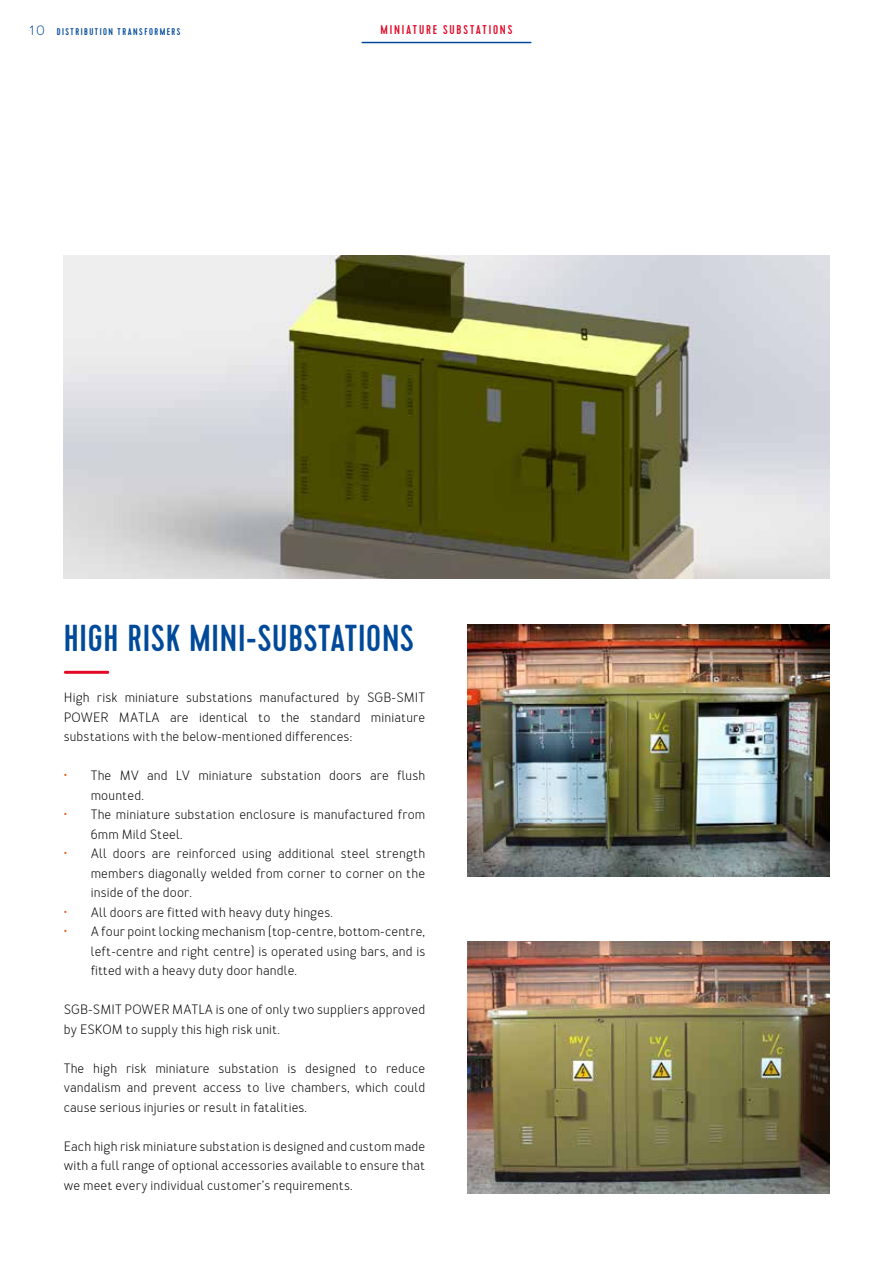
<style>
.page{position:relative;width:893px;height:1263px;background:#fff}
.page>*{position:absolute;margin:0;border:0;box-sizing:border-box;transform-origin:0 0}
.t1{font:500 37.5px "Cervo";letter-spacing:.02em;color:#004a99}
.t2{font:13.5px/19.5px "Merlo";letter-spacing:.01em;color:#000;text-align:justify}
.t3{font:500 12.75px "Cervo";letter-spacing:.14em;color:#e30a28}
.t4{font:500 9.75px "Cervo";letter-spacing:.155em;color:#004a99}
.s1{font-family:"Merlo";font-weight:400;font-size:13.5px}
.s2{color:#e85113}
</style>
<div class="page">
<hr style="left:362px;top:42px;width:169px;height:1px;background:#004a99">
<hr style="left:65px;top:671px;width:43px;height:3px;background:#e30a28">
<img style="left:64px;top:255px;width:765px;height:323px">
<img style="left:468px;top:624px;width:361px;height:253px">
<img style="left:468px;top:941px;width:361px;height:253px">
<p class="t4" style="left:30px;top:26px;width:152px"><span class="s1">10</span> DISTRIBUTION TRANSFORMERS</p>
<p class="t3" style="left:381px;top:23px;width:133px">MINIATURE SUBSTATIONS</p>
<h1 class="t1" style="left:64px;top:616px;width:352px">HIGH RISK MINI-SUBSTATIONS</h1>
<p class="t2" style="left:64px;top:688px;width:363px">High risk miniature substations manufactured by SGB-SMIT POWER MATLA are identical to the standard miniature substations with the below-mentioned differences:</p>
<p class="t2" style="left:91px;top:766px;width:336px;text-indent:-27px"><span class="s2">•</span> The MV and LV miniature substation doors are flush mounted.</p>
<p class="t2" style="left:91px;top:805px;width:336px;text-indent:-27px"><span class="s2">•</span> The miniature substation enclosure is manufactured from<br>6mm Mild Steel.</p>
<p class="t2" style="left:91px;top:844px;width:336px;text-indent:-27px"><span class="s2">•</span> All doors are reinforced using additional steel strength members diagonally welded from corner to corner on the inside of the door.</p>
<p class="t2" style="left:64px;top:903px;width:271px"><span class="s2">•</span> All doors are fitted with heavy duty hinges.</p>
<p class="t2" style="left:91px;top:922px;width:336px;text-indent:-27px"><span class="s2">•</span> A four point locking mechanism (top-centre, bottom-centre, left-centre and right centre) is operated using bars, and is fitted with a heavy duty door handle.</p>
<p class="t2" style="left:64px;top:1000px;width:363px">SGB-SMIT POWER MATLA is one of only two suppliers approved by ESKOM to supply this high risk unit.</p>
<p class="t2" style="left:64px;top:1059px;width:363px">The high risk miniature substation is designed to reduce vandalism and prevent access to live chambers, which could cause serious injuries or result in fatalities.</p>
<p class="t2" style="left:64px;top:1137px;width:363px">Each high risk miniature substation is designed and custom made with a full range of optional accessories available to ensure that we meet every individual customer’s requirements.</p>
</div>
